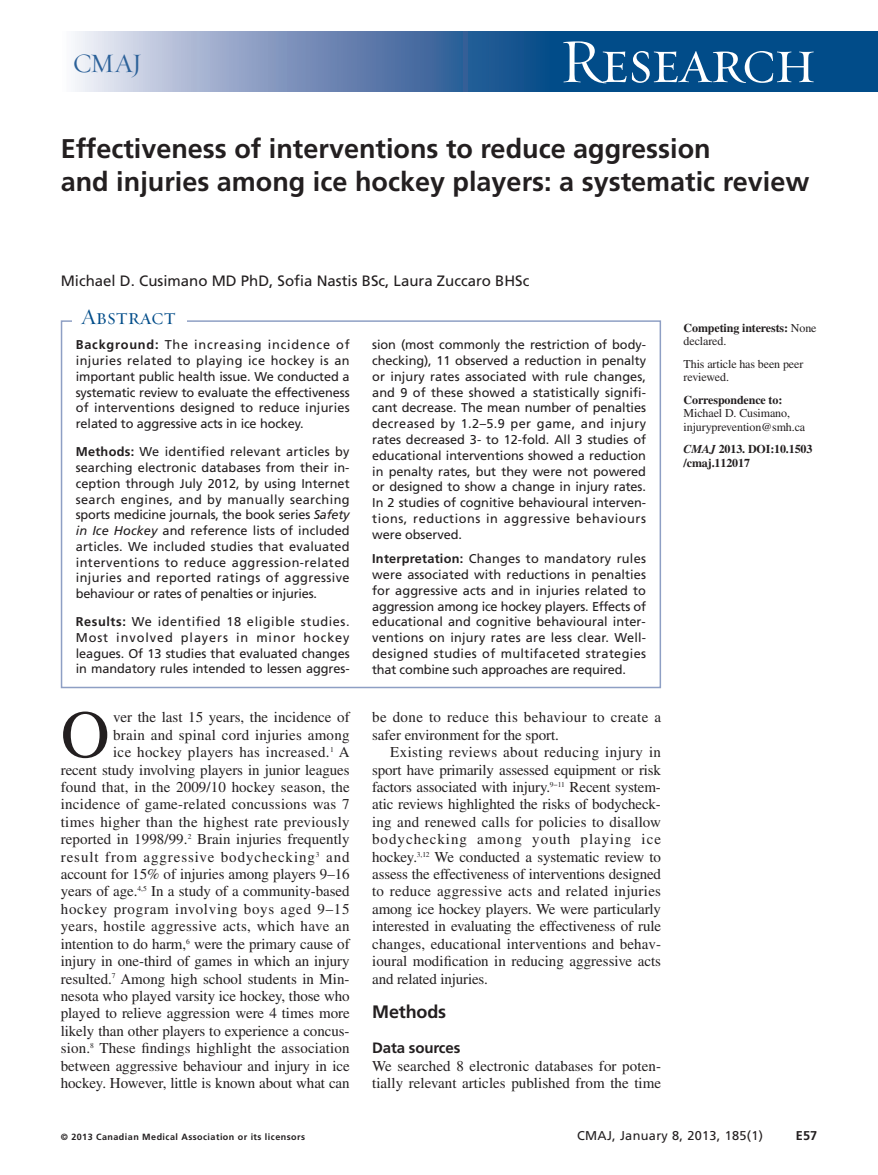
<style>
.page{position:relative;width:878px;height:1175px;background:#fff}
.page>*{position:absolute;margin:0;border:0;box-sizing:border-box;transform-origin:0 0}
.t1{font:67.5px "Times LT Std";color:#231f20}
.t2{font:63px "Requiem Display HTF Small Caps";letter-spacing:-.03em;color:#fff}
.t3{font:700 27px/33px "Frutiger LT Std";color:#231f20}
.t4{font:27px "Requiem Display HTF Roman";color:#2c6199}
.t5{font:22.5px "Requiem Display HTF Small Caps";color:#014c89}
.t6{font:700 18px "Frutiger LT Std";letter-spacing:-.01em;color:#231f20}
.t7{font:15px/17.4px "Times LT Std";color:#231f20;text-align:right}
.t8{font:15px/17.4px "Times LT Std";letter-spacing:.025em;color:#231f20}
.t9{font:15px "Frutiger LT Std";color:#231f20}
.t10{font:700 15px "Frutiger LT Std";letter-spacing:-.01em;color:#231f20}
.t11{font:12.75px/15.8px "Frutiger LT Std";letter-spacing:-.005em;color:#231f20;text-align:justify}
.t12{font:12.75px "Frutiger LT Std";letter-spacing:.025em;color:#231f20}
.t13{font:700 12.75px "Frutiger LT Std";color:#231f20}
.t14{font:700 12px/13.5px "Times LT Std";letter-spacing:-.01em;color:#231f20}
.t15{font:12px/13.5px "Times LT Std";letter-spacing:-.01em;color:#231f20}
.t16{font:700 9px "Frutiger LT Std";letter-spacing:.05em;color:#231f20}
.s1{font-weight:700}
.s2{font-style:italic}
.s3{font-weight:400}
</style>
<div class="page">
<div style="left:542px;top:32px;width:336px;height:60px;background:#014c89"></div>
<svg style="left:75px;top:32px;width:467px;height:60px;background:#7893ba"></svg>
<div style="left:61px;top:320px;width:600px;height:368px;border:2px solid #8e9fc4"></div>
<div style="left:72px;top:306px;width:115px;height:29px;background:#fff"></div>
<h3 class="t4" style="left:73px;top:47px;width:71px">CMAJ</h3>
<h2 class="t2" style="left:559px;top:23px;width:258px">Research</h2>
<h3 class="t3" style="left:61px;top:134px;width:750px">Effectiveness of interventions to reduce aggression<br>and injuries among ice hockey players: a systematic review</h3>
<p class="t9" style="left:61px;top:274px;width:470px">Michael D. Cusimano MD PhD, Sofia Nastis BSc, Laura Zuccaro BHSc</p>
<h3 class="t5" style="left:81px;top:303px;width:96px">Abstract</h3>
<p class="t11" style="left:76px;top:338px;width:275px"><span class="s1">Background:</span> The increasing incidence of injuries related to playing ice hockey is an important public health issue. We conducted a systematic review to evaluate the effectiveness of interventions designed to reduce injuries related to aggressive acts in ice hockey.</p>
<p class="t11" style="left:76px;top:445px;width:275px"><span class="s1">Methods:</span> We identified relevant articles by searching electronic databases from their in&shy;ception through July 2012, by using Internet search engines, and by manually searching sports medicine journals, the book series <span class="s2">Safety in Ice Hockey</span> and reference lists of included articles. We included studies that evaluated interventions to reduce aggression-related injuries and reported ratings of aggressive behaviour or rates of penalties or injuries.</p>
<p class="t11" style="left:76px;top:615px;width:275px"><span class="s1">Results:</span> We identified 18 eligible studies.<br>Most involved players in minor hockey leagues. Of 13 studies that evaluated changes in mandatory rules intended to lessen aggres-</p>
<p class="t11" style="left:372px;top:338px;width:275px">sion (most commonly the restriction of body&shy;checking), 11 observed a reduction in penalty or injury rates associated with rule changes, and 9 of these showed a statistically signifi&shy;cant decrease. The mean number of penalties decreased by 1.2–5.9 per game, and injury rates decreased 3- to 12-fold. All 3 studies of educational interventions showed a reduction in penalty rates, but they were not powered or designed to show a change in injury rates.<br>In 2 studies of cognitive behavioural interven&shy;tions, reductions in aggressive behaviours were observed.</p>
<p class="t11" style="left:372px;top:552px;width:275px"><span class="s1">Interpretation:</span> Changes to mandatory rules were associated with reductions in penalties for aggressive acts and in injuries related to aggression among ice hockey players. Effects of educational and cognitive behavioural inter&shy;ventions on injury rates are less clear. Well&shy;designed studies of multifaceted strategies that combine such approaches are required.</p>
<h1 class="t1" style="left:61px;top:711px;width:50px">O</h1>
<p class="t7" style="left:61px;top:710px;width:290px">ver the last 15 years, the incidence of<br>brain and spinal cord injuries among<br>ice hockey players has increased.<sup>1</sup> A<br>recent study involving players in junior leagues found that, in the 2009/10 hockey season, the incidence of game-related concussions was 7 times higher than the highest rate previously reported in 1998/99.<sup>2</sup> Brain injuries frequently result from aggressive bodychecking<sup>3</sup> and account for 15% of injuries among players 9–16 years of age.<sup>4,5</sup> In a study of a community-based hockey program involving boys aged 9–15 years, hostile aggressive acts, which have an intention to do harm,<sup>6</sup> were the primary cause of injury in one-third of games in which an injury resulted.<sup>7</sup> Among high school students in Min&shy;nesota who played varsity ice hockey, those who played to relieve aggression were 4 times more likely than other players to experience a concus&shy;sion.<sup>8</sup> These findings highlight the association between aggressive behaviour and injury in ice hockey. However, little is known about what can</p>
<p class="t8" style="left:372px;top:710px;width:290px">be done to reduce this behaviour to create a safer environment for the sport.</p>
<p class="t7" style="left:372px;top:745px;width:290px;text-align:justify;text-indent:18px">Existing reviews about reducing injury in sport have primarily assessed equipment or risk factors associated with injury.<sup>9−11</sup> Recent system&shy;atic reviews highlighted the risks of bodycheck&shy;ing and renewed calls for policies to disallow bodychecking among youth playing ice hockey.<sup>3,12</sup> We conducted a systematic review to assess the effectiveness of interventions designed to reduce aggressive acts and related injuries among ice hockey players. We were particularly interested in evaluating the effectiveness of rule changes, educational interventions and behav&shy;ioural modification in reducing aggressive acts and related injuries.</p>
<h3 class="t6" style="left:372px;top:1004px;width:75px">Methods</h3>
<p class="t10" style="left:372px;top:1041px;width:90px">Data sources</p>
<p class="t7" style="left:372px;top:1058px;width:290px;text-align:left">We searched 8 electronic databases for poten&shy;tially relevant articles published from the time</p>
<p class="t14" style="left:683px;top:322px;width:134px">Competing interests: <span class="s3">None declared.</span></p>
<p class="t15" style="left:683px;top:358px;width:121px">This article has been peer reviewed.</p>
<p class="t14" style="left:683px;top:394px;width:100px">Correspondence to:</p>
<p class="t15" style="left:683px;top:408px;width:123px">Michael D. Cusimano, injuryprevention@smh.ca</p>
<p class="t14" style="left:683px;top:444px;width:130px"><span class="s2">CMAJ</span> 2013. DOI:10.1503 /cmaj.112017</p>
<p class="t16" style="left:61px;top:1132px;width:246px">© 2013 Canadian Medical Association or its licensors</p>
<p class="t12" style="left:577px;top:1130px;width:188px">CMAJ, January 8, 2013, 185(1)</p>
<p class="t13" style="left:795px;top:1130px;width:23px">E57</p>
</div>
